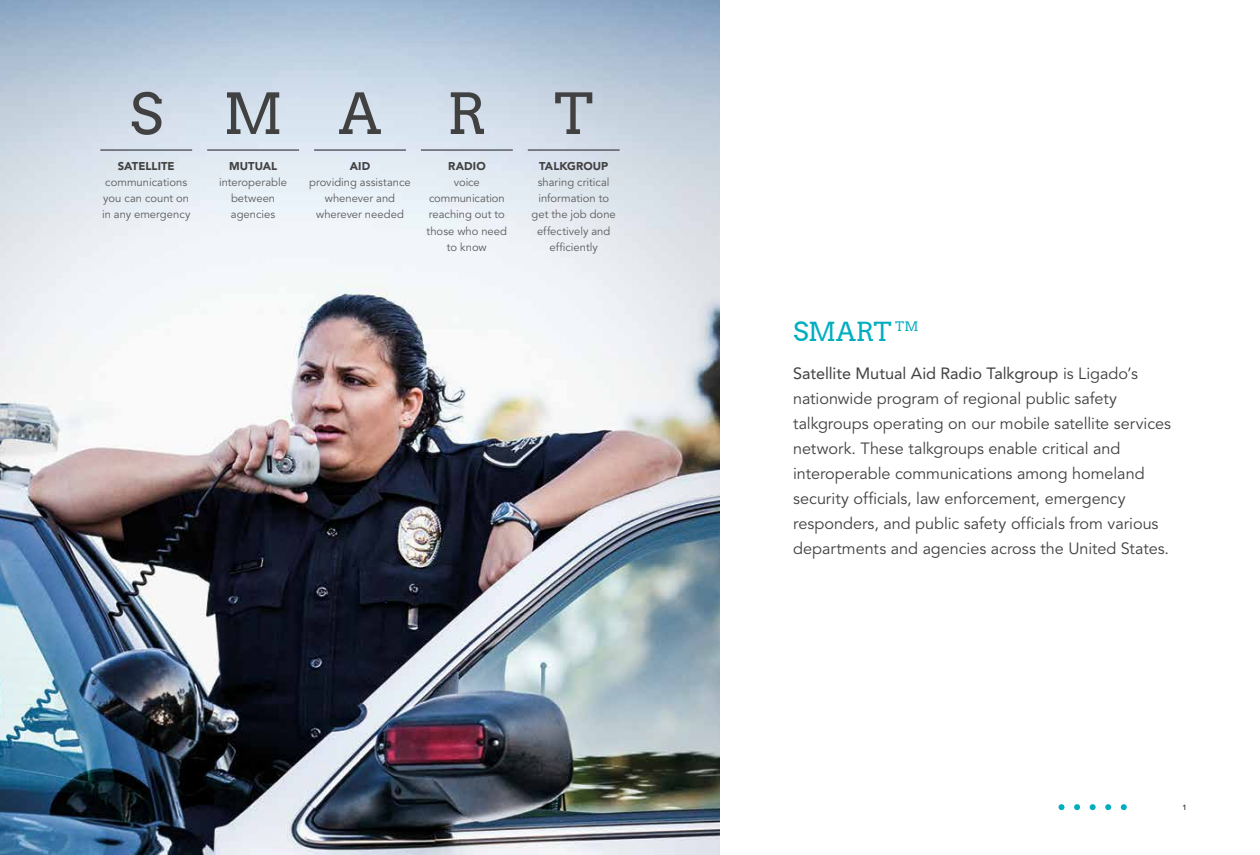
<style>
.page{position:relative;width:1260px;height:855px;background:#fff}
.page>*{position:absolute;margin:0;border:0;box-sizing:border-box;transform-origin:0 0}
.t1{font:56.25px "Arvo";letter-spacing:1.12em;color:#414141}
.t2{font:26.25px "Arvo";letter-spacing:-.01em;color:#00aec0}
.t3{font:16.25px/25px "Avenir LT Std";letter-spacing:-.005em;color:#414141}
.t4{font:11.25px/16.2px "Avenir LT Std";color:#5a5a5b;text-align:center}
.t5{font:900 11.25px "Avenir LT Std";letter-spacing:.005em;color:#414141}
.t6{font:800 7.5px "Avenir LT Std";color:#414141}
.s1{font-style:inherit}
</style>
<div class="page">
<img style="left:0;top:0;width:720px;height:855px">
<svg style="left:1059px;top:804px;width:6px;height:6px"></svg>
<svg style="left:1074px;top:804px;width:6px;height:6px"></svg>
<svg style="left:1090px;top:804px;width:6px;height:6px"></svg>
<svg style="left:1105px;top:804px;width:6px;height:6px"></svg>
<svg style="left:1121px;top:804px;width:6px;height:6px"></svg>
<hr style="left:100px;top:150px;width:92px;height:1px;background:#1c1c1a">
<hr style="left:207px;top:150px;width:92px;height:1px;background:#1c1c1a">
<hr style="left:314px;top:150px;width:92px;height:1px;background:#1c1c1a">
<hr style="left:421px;top:150px;width:92px;height:1px;background:#1c1c1a">
<hr style="left:528px;top:150px;width:92px;height:1px;background:#1c1c1a">
<h1 class="t1" style="left:130px;top:80px;width:465px">SMART</h1>
<p class="t5" style="left:118px;top:159px;width:58px">SATELLITE</p>
<p class="t4" style="left:102px;top:174px;width:90px;text-align:left">communications you can count on in any emergency</p>
<p class="t5" style="left:539px;top:159px;width:71px">TALKGROUP</p>
<p class="t4" style="left:532px;top:174px;width:86px">sharing critical information to get the job done effectively and efficiently</p>
<p class="t5" style="left:448px;top:159px;width:39px">RADIO</p>
<p class="t4" style="left:427px;top:174px;width:82px">voice communication reaching out to those who need to know</p>
<p class="t5" style="left:350px;top:159px;width:22px">AID</p>
<p class="t4" style="left:309px;top:174px;width:103px">providing assistance whenever and wherever needed</p>
<p class="t5" style="left:229px;top:159px;width:50px">MUTUAL</p>
<p class="t4" style="left:219px;top:174px;width:69px">interoperable between agencies</p>
<h2 class="t2" style="left:793px;top:315px;width:127px">SMART <sup>TM</sup></h2>
<p class="t3" style="left:793px;top:361px;width:379px"><span class="s1">Satellite Mutual Aid Radio Talkgroup</span> is Ligado’s nationwide program of regional public safety talkgroups operating on our mobile satellite services network. These talkgroups enable critical and interoperable communications among homeland security officials, law enforcement, emergency responders, and public safety officials from various departments and agencies across the United States.</p>
<p class="t6" style="left:1182px;top:803px;width:6px">1</p>
</div>
